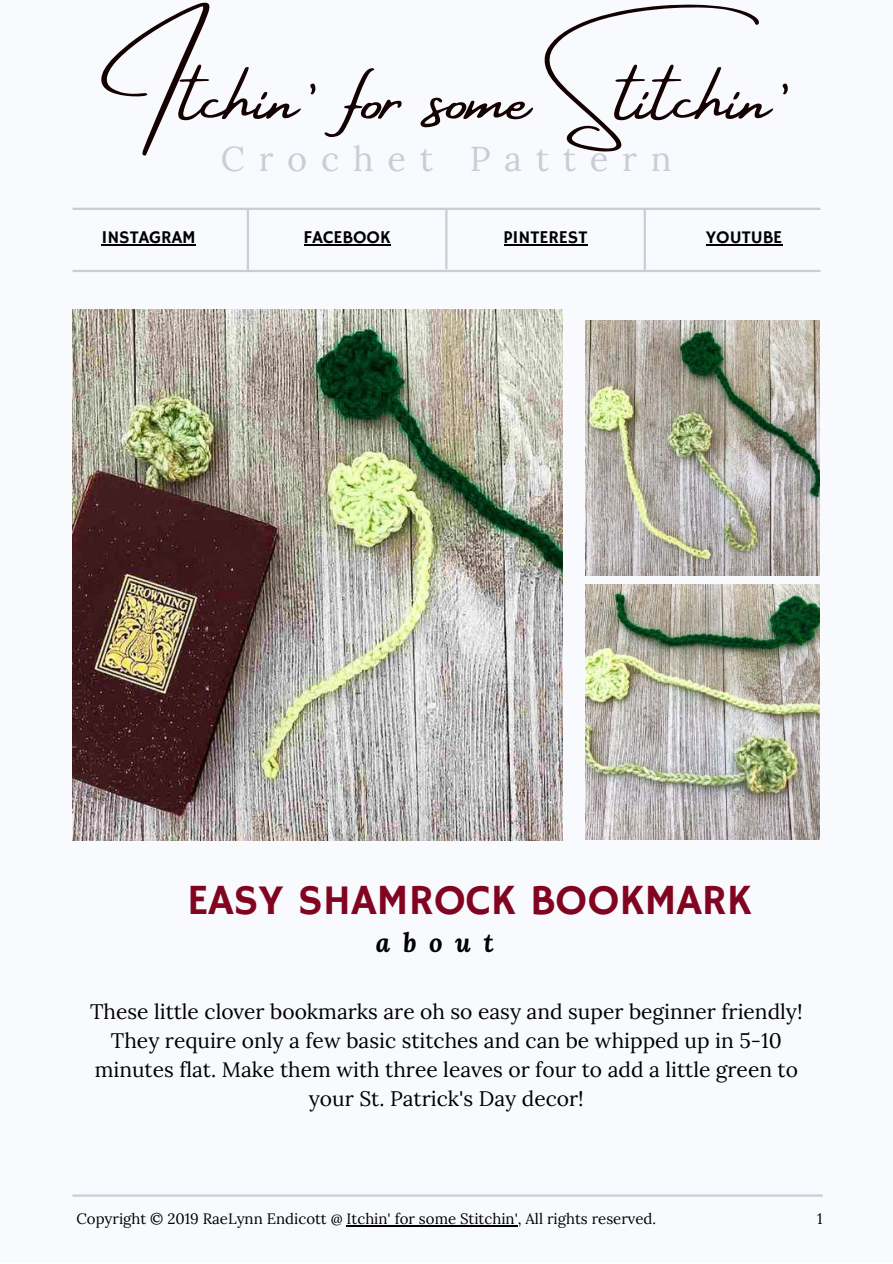
<style>
.page{position:relative;width:893px;height:1264px;background:#fff}
.page>*{position:absolute;margin:0;border:0;box-sizing:border-box;transform-origin:0 0}
.t1{font:78px "Amsterdam Four";color:#140101}
.t2{font:42.9px "Hammersmith One";color:#810520}
.t3{font:34.35px "Lora";letter-spacing:.4em;color:#c9ced6}
.t4{font:italic 700 26.4px "Lora";letter-spacing:.475em;color:#000}
.t5{font:21px/29.2px "Lora";color:#000;text-align:center}
.t6{font:18px "Hammersmith One";color:#000}
.t7{font:15px "Lora";color:#000}
</style>
<div class="page">
<div style="left:0;top:0;width:892px;height:1262px;background:#f8fafd"></div>
<img style="left:72px;top:309px;width:491px;height:531px">
<img style="left:585px;top:320px;width:234px;height:255px">
<img style="left:585px;top:584px;width:234px;height:255px">
<hr style="left:72px;top:208px;width:748px;height:2px;background:#c9ced6">
<hr style="left:72px;top:270px;width:748px;height:2px;background:#c9ced6">
<hr style="left:72px;top:1194px;width:750px;height:2px;background:#c9ced6">
<hr style="left:247px;top:208px;width:2px;height:62px;background:#c9ced6">
<hr style="left:445px;top:208px;width:2px;height:61px;background:#c9ced6">
<hr style="left:643px;top:208px;width:3px;height:62px;background:#c9ced6">
<hr style="left:101px;top:244px;width:95px;height:1px;background:#000">
<hr style="left:303px;top:244px;width:87px;height:1px;background:#000">
<hr style="left:503px;top:244px;width:84px;height:1px;background:#000">
<hr style="left:705px;top:244px;width:77px;height:1px;background:#000">
<hr style="left:346px;top:1225px;width:172px;height:1px;background:#000">
<h1 class="t1" style="left:101px;top:55px;width:692px">Itchin’ for some Stitchin’</h1>
<h3 class="t3" style="left:221px;top:136px;width:452px">Crochet Pattern</h3>
<p class="t6" style="left:101px;top:227px;width:96px">INSTAGRAM</p>
<p class="t6" style="left:303px;top:227px;width:88px">FACEBOOK</p>
<p class="t6" style="left:503px;top:227px;width:85px">PINTEREST</p>
<p class="t6" style="left:705px;top:227px;width:78px">YOUTUBE</p>
<h2 class="t2" style="left:187px;top:874px;width:566px">EASY SHAMROCK BOOKMARK</h2>
<p class="t4" style="left:376px;top:924px;width:119px">about</p>
<p class="t5" style="left:90px;top:996px;width:714px">These little clover bookmarks are oh so easy and super beginner friendly!<br>They require only a few basic stitches and can be whipped up in 5-10 minutes flat. Make them with three leaves or four to add a little green to your St. Patrick's Day decor!</p>
<p class="t7" style="left:76px;top:1208px;width:581px">Copyright © 2019 RaeLynn Endicott @ Itchin' for some Stitchin', All rights reserved.</p>
<p class="t7" style="left:817px;top:1208px;width:7px">1</p>
</div>
